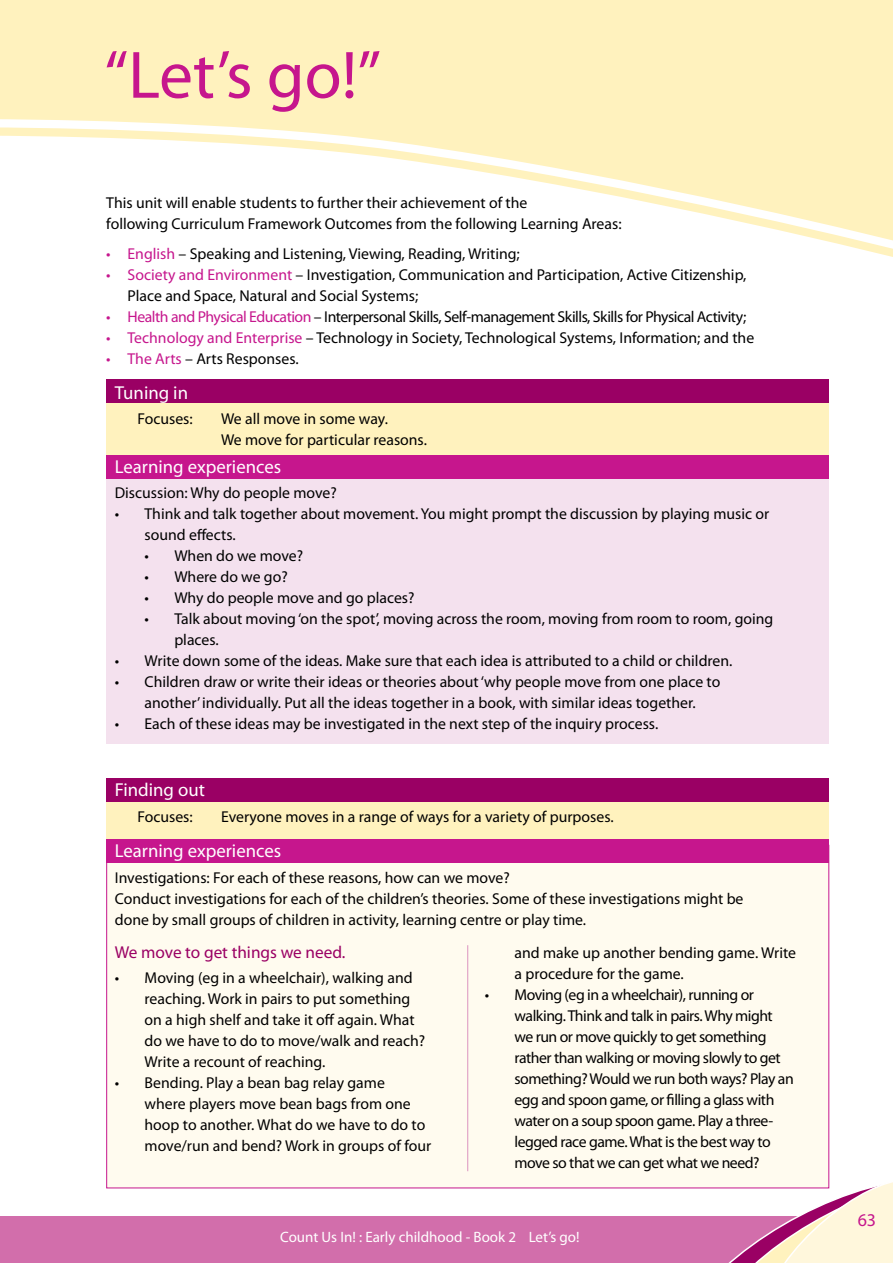
<style>
.page{position:relative;width:893px;height:1263px;background:#fff}
.page>*{position:absolute;margin:0;border:0;box-sizing:border-box;transform-origin:0 0}
.t1{font:67.5px "Myriad Pro";color:#c6168d}
.t2{font:18.75px "Myriad Pro";color:#fff}
.t3{font:18px "Myriad Pro";color:#c6168d}
.t4{font:17.25px "Myriad Pro";color:#9a0064}
.t5{font:15.75px/21px "Myriad Pro";color:#000}
.t6{font:15.75px/21px "Myriad Pro";letter-spacing:-.03em;color:#000}
.t7{font:15px "Myriad Pro";color:#fff}
.s1{color:#c6168d}
</style>
<div class="page">
<div style="left:0;top:1216px;width:893px;height:47px;background:#d26eab"></div>
<svg style="left:677px;top:1164px;width:216px;height:99px"></svg>
<div style="left:0;top:0;width:893px;height:263px;background:#fff2be"></div>
<svg style="left:0;top:119px;width:231px;height:8px;fill:#fff"></svg>
<svg style="left:0;top:127px;width:343px;height:9px"></svg>
<svg style="left:0;top:136px;width:893px;height:127px;fill:#fff"></svg>
<div style="left:106px;top:845px;width:723px;height:343px;background:#fffbef"></div>
<div style="left:106px;top:839px;width:723px;height:23px;background:#c6168d"></div>
<div style="left:106px;top:455px;width:723px;height:289px;background:#f4e1ee"></div>
<div style="left:106px;top:379px;width:723px;height:76px;background:#fff2be"></div>
<div style="left:106px;top:379px;width:723px;height:24px;background:#9a0064"></div>
<hr style="left:467px;top:945px;width:1px;height:226px;background:#dc93c0">
<div style="left:106px;top:455px;width:723px;height:23px;background:#c6168d"></div>
<div style="left:106px;top:778px;width:723px;height:61px;background:#fff2be"></div>
<div style="left:106px;top:778px;width:723px;height:23px;background:#9a0064"></div>
<h1 class="t1" style="left:104px;top:33px;width:278px">“Let’s go!”</h1>
<p class="t5" style="left:106px;top:192px;width:517px">This unit will enable students to further their achievement of the<br>following Curriculum Framework Outcomes from the following Learning Areas:</p>
<p class="t5" style="left:106px;top:243px;width:415px"><span class="s1">• English</span> – Speaking and Listening, Viewing, Reading, Writing;</p>
<p class="t5" style="left:128px;top:264px;width:620px;text-indent:-21px"><span class="s1">• Society and Environment</span> – Investigation, Communication and Participation, Active Citizenship,<br>Place and Space, Natural and Social Systems;</p>
<p class="t6" style="left:106px;top:306px;width:642px"><span class="s1">• Health and Physical Education</span> – Interpersonal Skills, Self-management Skills, Skills for Physical Activity;</p>
<p class="t5" style="left:106px;top:327px;width:649px"><span class="s1">• Technology and Enterprise</span> – Technology in Society, Technological Systems, Information; and the</p>
<p class="t5" style="left:106px;top:348px;width:194px"><span class="s1">• The Arts</span> – Arts Responses.</p>
<p class="t2" style="left:115px;top:381px;width:75px">Tuning in</p>
<p class="t5" style="left:138px;top:408px;width:57px">Focuses:</p>
<p class="t5" style="left:221px;top:408px;width:207px">We all move in some way.<br>We move for particular reasons.</p>
<p class="t2" style="left:115px;top:455px;width:168px">Learning experiences</p>
<p class="t5" style="left:115px;top:482px;width:223px">Discussion: Why do people move?</p>
<p class="t5" style="left:145px;top:503px;width:626px;text-indent:-30px">• Think and talk together about movement. You might prompt the discussion by playing music or sound effects.</p>
<p class="t5" style="left:145px;top:545px;width:160px">• When do we move?</p>
<p class="t5" style="left:145px;top:566px;width:145px">• Where do we go?</p>
<p class="t5" style="left:145px;top:587px;width:272px">• Why do people move and go places?</p>
<p class="t5" style="left:174px;top:608px;width:600px;text-indent:-30px">• Talk about moving‘on the spot’, moving across the room, moving from room to room, going places.</p>
<p class="t5" style="left:115px;top:650px;width:619px">• Write down some of the ideas. Make sure that each idea is attributed to a child or children.</p>
<p class="t5" style="left:115px;top:671px;width:607px;text-align:center">• Children draw or write their ideas or theories about‘why people move from one place to another’ individually. Put all the ideas together in a book, with similar ideas together.</p>
<p class="t5" style="left:115px;top:713px;width:545px">• Each of these ideas may be investigated in the next step of the inquiry process.</p>
<p class="t2" style="left:115px;top:778px;width:92px">Finding out</p>
<p class="t5" style="left:138px;top:805px;width:57px">Focuses:</p>
<p class="t5" style="left:221px;top:805px;width:394px">Everyone moves in a range of ways for a variety of purposes.</p>
<p class="t2" style="left:115px;top:839px;width:168px">Learning experiences</p>
<p class="t5" style="left:115px;top:866px;width:630px">Investigations: For each of these reasons, how can we move?<br>Conduct investigations for each of the children’s theories. Some of these investigations might be done by small groups of children in activity, learning centre or play time.</p>
<p class="t4" style="left:115px;top:942px;width:232px">We move to get things we need.</p>
<p class="t5" style="left:145px;top:967px;width:282px;text-indent:-30px">• Moving (eg in a wheelchair), walking and reaching. Work in pairs to put something on a high shelf and take it off again. What do we have to do to move/walk and reach?<br>Write a recount of reaching.</p>
<p class="t5" style="left:145px;top:1072px;width:288px;text-indent:-30px">• Bending. Play a bean bag relay game<br>where players move bean bags from one hoop to another. What do we have to do to move/run and bend? Work in groups of four</p>
<p class="t5" style="left:514px;top:942px;width:283px">and make up another bending game. Write a procedure for the game.</p>
<p class="t6" style="left:514px;top:984px;width:281px;text-indent:-30px">• Moving (eg in a wheelchair), running or walking. Think and talk in pairs. Why might we run or move quickly to get something rather than walking or moving slowly to get something? Would we run both ways? Play an egg and spoon game, or filling a glass with water on a soup spoon game. Play a three&shy;legged race game. What is the best way to move so that we can get what we need?</p>
<p class="t7" style="left:280px;top:1228px;width:301px">Count Us In! : Early childhood - Book 2 Let’s go!</p>
<p class="t3" style="left:858px;top:1208px;width:20px">63</p>
</div>
